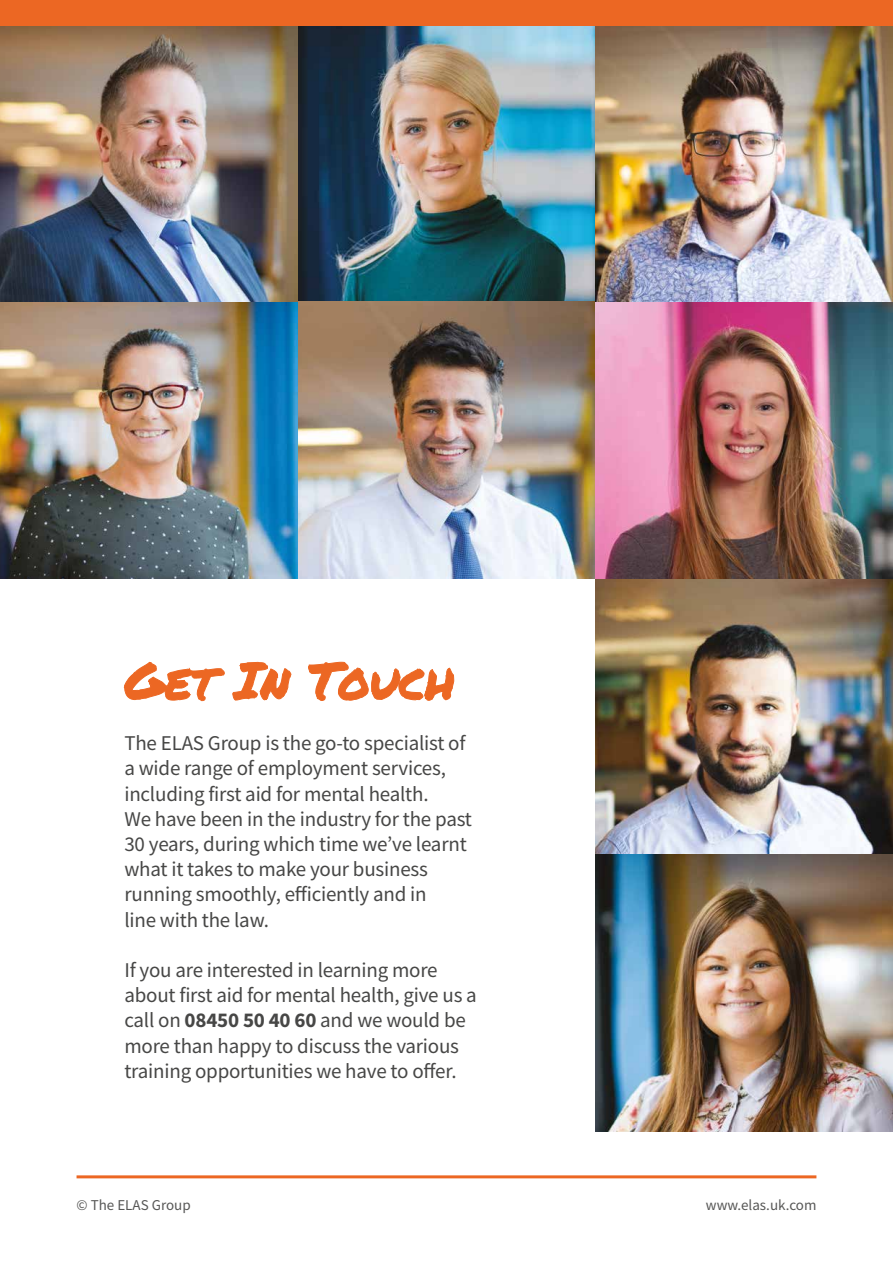
<style>
.page{position:relative;width:893px;height:1263px;background:#fff}
.page>*{position:absolute;margin:0;border:0;box-sizing:border-box;transform-origin:0 0}
.t1{font:51px "Permanent Marker";color:#ec6723}
.t2{font:21px/25.2px "Source Sans Pro";letter-spacing:-.01em;color:#474746}
.t3{font:15px "Source Sans Pro";color:#575756}
.s1{font-weight:700}
</style>
<div class="page">
<hr style="left:77px;top:1175px;width:739px;height:3px;background:#ec6723">
<img style="left:0;top:26px;width:595px;height:552px">
<img style="left:595px;top:26px;width:298px;height:1105px">
<svg style="left:123px;top:661px;width:102px;height:40px"></svg>
<svg style="left:232px;top:662px;width:60px;height:39px"></svg>
<svg style="left:308px;top:661px;width:146px;height:40px"></svg>
<div style="left:0;top:0;width:893px;height:26px;background:#ec6723"></div>
<h1 class="t1" style="left:124px;top:643px;width:332px">Get In Touch</h1>
<p class="t2" style="left:124px;top:730px;width:349px">The ELAS Group is the go-to specialist of a wide range of employment services, including first aid for mental health.<br>We have been in the industry for the past 30 years, during which time we’ve learnt what it takes to make your business running smoothly, efficiently and in<br>line with the law.</p>
<p class="t2" style="left:124px;top:957px;width:354px">If you are interested in learning more about first aid for mental health, give us a call on <span class="s1">08450 50 40 60</span> and we would be more than happy to discuss the various training opportunities we have to offer.</p>
<p class="t3" style="left:77px;top:1196px;width:116px">© The ELAS Group</p>
<p class="t3" style="left:706px;top:1196px;width:112px">www.elas.uk.com</p>
</div>
